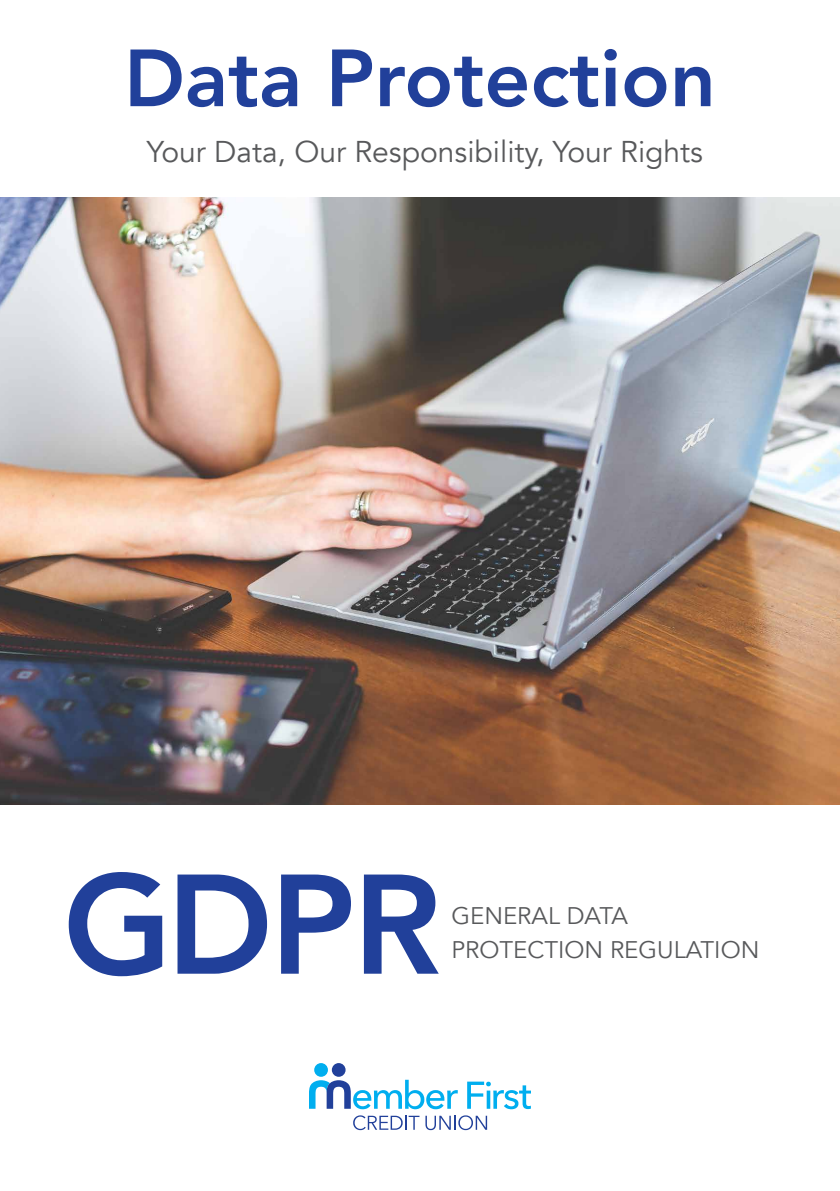
<style>
.page{position:relative;width:840px;height:1191px;background:#fff}
.page>*{position:absolute;margin:0;border:0;box-sizing:border-box;transform-origin:0 0}
.t1{font:800 140px "Avenir";color:#21409a}
.t2{font:800 80px "Avenir";color:#21409a}
.t3{font:30px "Avenir";color:#58595b}
.t4{font:24px/34.4px "Avenir";color:#58595b}
</style>
<div class="page">
<img style="left:0;top:197px;width:839px;height:608px">
<svg style="left:467px;top:1081px;width:63px;height:28px"></svg>
<div style="left:314px;top:1063px;width:14px;height:13px;background:#00aeef;border-radius:50%"></div>
<div style="left:331px;top:1063px;width:14px;height:13px;background:#21409a;border-radius:50%"></div>
<svg style="left:353px;top:1115px;width:66px;height:15px"></svg>
<svg style="left:425px;top:1115px;width:62px;height:15px"></svg>
<svg style="left:309px;top:1079px;width:148px;height:30px"></svg>
<h2 class="t2" style="left:124px;top:16px;width:593px">Data Protection</h2>
<p class="t3" style="left:147px;top:134px;width:557px">Your Data, Our Responsibility, Your Rights</p>
<h1 class="t1" style="left:63px;top:816px;width:379px">GDPR</h1>
<p class="t4" style="left:451px;top:898px;width:309px">GENERAL DATA<br>PROTECTION REGULATION</p>
</div>
